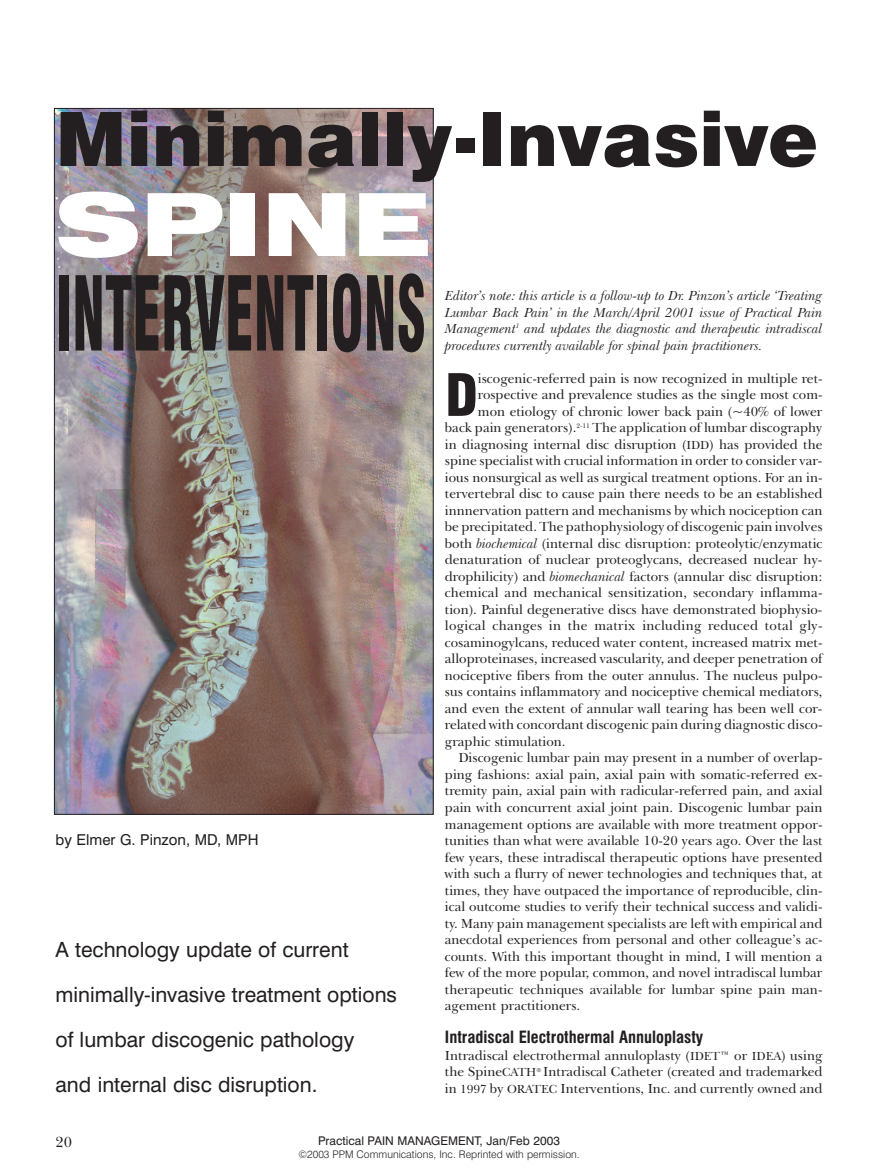
<style>
.page{position:relative;width:878px;height:1175px;background:#fff}
.page>*{position:absolute;margin:0;border:0;box-sizing:border-box;transform-origin:0 0}
.t1{font:900 condensed 100.2px "Swiss 721 BT";color:#231f20;scale:.56 1}
.t2{font:900 expanded 87px "Swiss 721 BT";color:#fff}
.t3{font:900 75px "Swiss 721 BT";color:#231f20}
.t4{font:900 condensed 56.85px "Swiss 721 BT";color:#231f20}
.t5{font:21px/45px "Swiss 721 BT";color:#231f20}
.t6{font:700 condensed 16.5px "Swiss 721 BT";color:#231f20}
.t7{font:15px "Swiss 721 BT";color:#231f20}
.t8{font:15px "New Baskerville IT Cby BT";color:#231f20}
.t9{font:13.5px/16.5px "New Baskerville IT Cby BT";color:#231f20;text-align:justify}
.t10{font:italic 13.5px/16.5px "New Baskerville IT Cby BT";color:#231f20;text-align:justify}
.t11{font:13.5px "New Baskerville IT Cby BT";letter-spacing:.02em;color:#231f20}
.t12{font:12px "Swiss 721 BT";color:#231f20}
.t13{font:300 10.5px "Swiss 721 BT";color:#231f20}
.s1{font-size:12px}
.s2{font-style:italic}
</style>
<div class="page">
<img style="left:56px;top:110px;width:375px;height:702px">
<h3 class="t3" style="left:56px;top:112px;width:764px">Minimally-Invasive</h3>
<h2 class="t2" style="left:56px;top:193px;width:375px">SPINE</h2>
<h1 class="t1" style="left:56px;top:275px;width:662px">INTERVENTIONS</h1>
<p class="t10" style="left:445px;top:289px;width:379px">Editor’s note: this article is a follow-up to Dr. Pinzon’s article ‘Treating Lumbar Back Pain’ in the March/April 2001 issue of Practical Pain Management<sup>1</sup> and updates the diagnostic and therapeutic intradiscal procedures currently available for spinal pain practitioners.</p>
<h3 class="t4" style="left:445px;top:373px;width:35px">D</h3>
<p class="t9" style="left:478px;top:372px;width:346px">iscogenic-referred pain is now recognized in multiple ret-</p>
<p class="t9" style="left:478px;top:388px;width:346px">rospective and prevalence studies as the single most com-</p>
<p class="t9" style="left:478px;top:405px;width:346px">mon etiology of chronic lower back pain (~40% of lower</p>
<p class="t9" style="left:445px;top:421px;width:379px">back pain generators).<sup>2-11</sup> The application of lumbar discography</p>
<p class="t9" style="left:445px;top:438px;width:379px">in diagnosing internal disc disruption (<span class="s1">IDD</span>) has provided the</p>
<p class="t9" style="left:445px;top:454px;width:379px">spine specialist with crucial information in order to consider var-</p>
<p class="t9" style="left:445px;top:471px;width:379px">ious nonsurgical as well as surgical treatment options. For an in-</p>
<p class="t9" style="left:445px;top:487px;width:379px">tervertebral disc to cause pain there needs to be an established</p>
<p class="t9" style="left:445px;top:504px;width:379px">innnervation pattern and mechanisms by which nociception can</p>
<p class="t9" style="left:445px;top:520px;width:379px">be precipitated. The pathophysiology of discogenic pain involves</p>
<p class="t9" style="left:445px;top:537px;width:379px">both <span class="s2">biochemical</span> (internal disc disruption: proteolytic/enzymatic</p>
<p class="t9" style="left:445px;top:553px;width:379px">denaturation of nuclear proteoglycans, decreased nuclear hy-</p>
<p class="t9" style="left:445px;top:570px;width:379px">drophilicity) and <span class="s2">biomechanical</span> factors (annular disc disruption:</p>
<p class="t9" style="left:445px;top:586px;width:379px">chemical and mechanical sensitization, secondary inflamma-</p>
<p class="t9" style="left:445px;top:603px;width:379px">tion). Painful degenerative discs have demonstrated biophysio-</p>
<p class="t11" style="left:445px;top:621px;width:379px">logical changes in the matrix including reduced total gly-</p>
<p class="t9" style="left:445px;top:636px;width:379px">cosaminogylcans, reduced water content, increased matrix met-</p>
<p class="t9" style="left:445px;top:652px;width:379px">alloproteinases, increased vascularity, and deeper penetration of</p>
<p class="t9" style="left:445px;top:669px;width:379px">nociceptive fibers from the outer annulus. The nucleus pulpo-</p>
<p class="t9" style="left:445px;top:685px;width:379px">sus contains inflammatory and nociceptive chemical mediators,</p>
<p class="t9" style="left:445px;top:701px;width:379px">and even the extent of annular wall tearing has been well cor-</p>
<p class="t9" style="left:445px;top:718px;width:379px">related with concordant discogenic pain during diagnostic disco-</p>
<p class="t9" style="left:445px;top:734px;width:122px">graphic stimulation.</p>
<p class="t9" style="left:458px;top:751px;width:365px">Discogenic lumbar pain may present in a number of overlap-</p>
<p class="t9" style="left:445px;top:767px;width:379px">ping fashions: axial pain, axial pain with somatic-referred ex-</p>
<p class="t9" style="left:445px;top:784px;width:379px">tremity pain, axial pain with radicular-referred pain, and axial</p>
<p class="t9" style="left:445px;top:800px;width:379px">pain with concurrent axial joint pain. Discogenic lumbar pain</p>
<p class="t9" style="left:445px;top:817px;width:379px">management options are available with more treatment oppor-</p>
<p class="t9" style="left:445px;top:833px;width:379px">tunities than what were available 10-20 years ago. Over the last</p>
<p class="t9" style="left:445px;top:850px;width:379px">few years, these intradiscal therapeutic options have presented</p>
<p class="t9" style="left:445px;top:866px;width:379px">with such a flurry of newer technologies and techniques that, at</p>
<p class="t9" style="left:445px;top:883px;width:379px">times, they have outpaced the importance of reproducible, clin-</p>
<p class="t9" style="left:445px;top:899px;width:379px">ical outcome studies to verify their technical success and validi-</p>
<p class="t9" style="left:445px;top:916px;width:379px">ty. Many pain management specialists are left with empirical and</p>
<p class="t9" style="left:445px;top:932px;width:379px">anecdotal experiences from personal and other colleague’s ac-</p>
<p class="t9" style="left:445px;top:949px;width:379px">counts. With this important thought in mind, I will mention a</p>
<p class="t9" style="left:445px;top:965px;width:379px">few of the more popular, common, and novel intradiscal lumbar</p>
<p class="t9" style="left:445px;top:982px;width:379px">therapeutic techniques available for lumbar spine pain man-</p>
<p class="t9" style="left:445px;top:998px;width:137px">agement practitioners.</p>
<p class="t6" style="left:445px;top:1030px;width:260px">Intradiscal Electrothermal Annuloplasty</p>
<p class="t9" style="left:445px;top:1048px;width:379px">Intradiscal electrothermal annuloplasty (<span class="s1">IDET™</span> or <span class="s1">IDEA</span>) using the Spine<span class="s1">CATH</span><sup>®</sup> Intradiscal Catheter (created and trademarked in <span class="s1">1997</span> by <span class="s1">ORATEC</span> Interventions, Inc. and currently owned and</p>
<p class="t7" style="left:56px;top:834px;width:204px">by Elmer G. Pinzon, MD, MPH</p>
<h3 class="t5" style="left:56px;top:929px;width:343px">A technology update of current minimally-invasive treatment options of lumbar discogenic pathology<br>and internal disc disruption.</h3>
<p class="t8" style="left:56px;top:1136px;width:18px">20</p>
<p class="t12" style="left:318px;top:1136px;width:243px">Practical PAIN MANAGEMENT, Jan/Feb 2003</p>
<p class="t13" style="left:298px;top:1150px;width:283px">©2003 PPM Communications, Inc. Reprinted with permission.</p>
</div>
